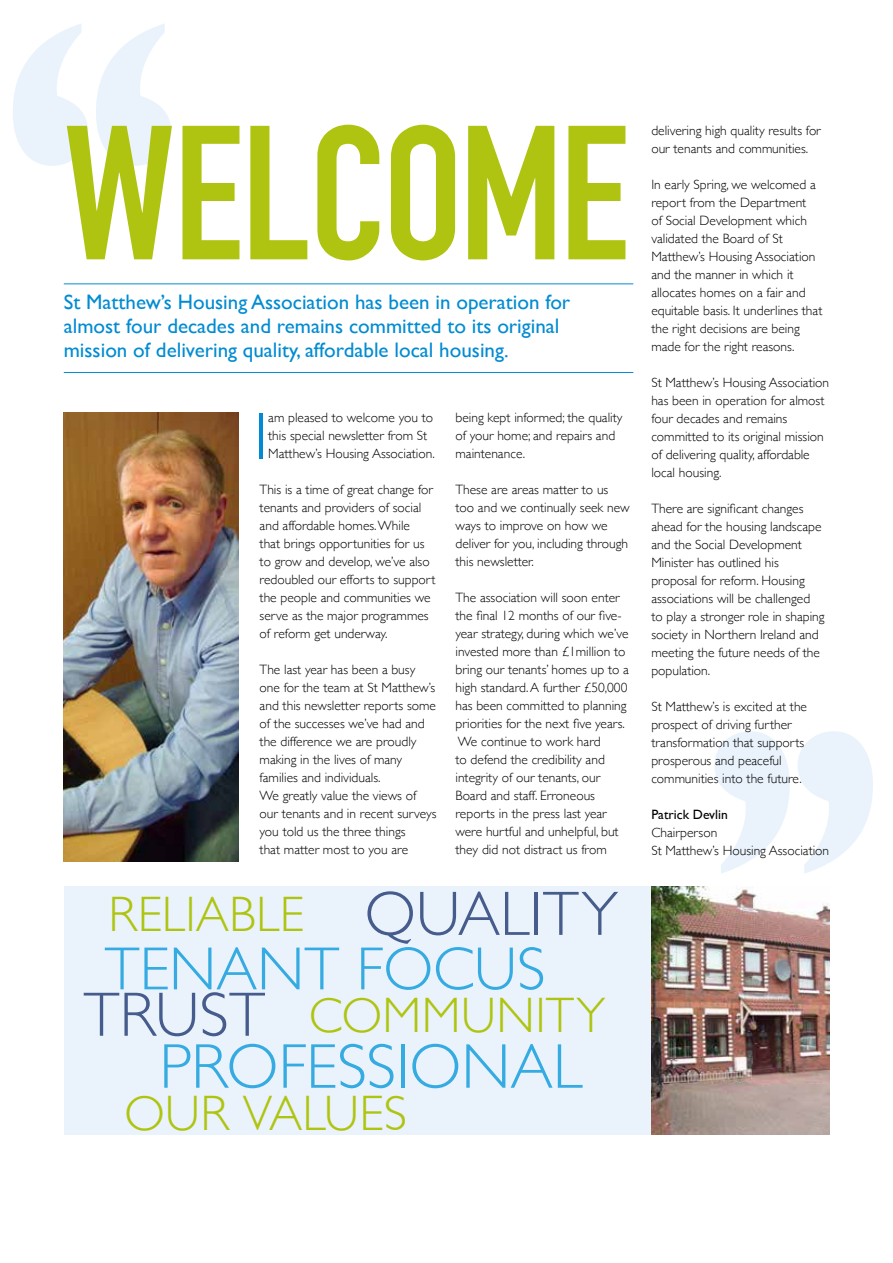
<style>
.page{position:relative;width:893px;height:1263px;background:#fff}
.page>*{position:absolute;margin:0;border:0;box-sizing:border-box;transform-origin:0 0}
.t1{font:700 187.5px "DIN Condensed";letter-spacing:-.01em;color:#afc410}
.t2{font:300 66.3px "Gill Sans";color:#008bd2}
.t3{font:300 63.6px "Gill Sans";color:#35abe2}
.t4{font:300 63px "Gill Sans";color:#455c8c}
.t5{font:300 61.2px "Gill Sans";color:#35abe2}
.t6{font:300 49.8px/98.1px "Gill Sans";letter-spacing:.005em;color:#afc410}
.t7{font:21px/24px "Gill Sans";color:#008bd2}
.t8{font:300 13.5px/18px "Gill Sans";color:#000}
.t9{font:13.5px "Gill Sans";color:#000}
</style>
<div class="page">
<div style="left:64px;top:887px;width:601px;height:248px;background:#eaf3fc"></div>
<svg style="left:13px;top:24px;width:158px;height:142px"></svg>
<svg style="left:714px;top:731px;width:159px;height:143px"></svg>
<hr style="left:64px;top:283px;width:569px;height:1px;background:#008bd2">
<hr style="left:64px;top:372px;width:569px;height:1px;background:#008bd2">
<img style="left:64px;top:413px;width:175px;height:448px">
<img style="left:651px;top:887px;width:178px;height:248px">
<h1 class="t1" style="left:64px;top:84px;width:566px">WELCOME</h1>
<h3 class="t7" style="left:64px;top:290px;width:508px">St Matthew’s Housing Association has been in operation for almost four decades and remains committed to its original mission of delivering quality, affordable local housing.</h3>
<h2 class="t2" style="left:254px;top:384px;width:15px">I</h2>
<p class="t8" style="left:268px;top:408px;width:168px">am pleased to welcome you to this special newsletter from St<br>Matthew’s Housing Association.</p>
<p class="t8" style="left:260px;top:480px;width:177px">This is a time of great change for tenants and providers of social and affordable homes. While<br>that brings opportunities for us to grow and develop, we’ve also redoubled our efforts to support the people and communities we serve as the major programmes of reform get underway.</p>
<p class="t8" style="left:260px;top:660px;width:179px">The last year has been a busy one for the team at St Matthew’s and this newsletter reports some of the successes we’ve had and the difference we are proudly making in the lives of many families and individuals.<br>We greatly value the views of our tenants and in recent surveys you told us the three things<br>that matter most to you are</p>
<p class="t8" style="left:455px;top:408px;width:169px">being kept informed; the quality of your home; and repairs and maintenance.</p>
<p class="t8" style="left:455px;top:480px;width:176px">These are areas matter to us too and we continually seek new ways to improve on how we deliver for you, including through this newsletter.</p>
<p class="t8" style="left:455px;top:588px;width:175px">The association will soon enter the final 12 months of our five&shy;year strategy, during which we’ve invested more than £1million to bring our tenants’ homes up to a high standard. A further £50,000 has been committed to planning priorities for the next five years.<br>We continue to work hard<br>to defend the credibility and integrity of our tenants, our<br>Board and staff. Erroneous reports in the press last year were hurtful and unhelpful, but they did not distract us from</p>
<h3 class="t4" style="left:364px;top:864px;width:255px">QUALITY</h3>
<h3 class="t5" style="left:105px;top:921px;width:443px">TENANT FOCUS</h3>
<h3 class="t6" style="left:108px;top:863px;width:197px">RELIABLE</h3>
<h3 class="t4" style="left:83px;top:965px;width:183px">TRUST</h3>
<h3 class="t3" style="left:159px;top:1017px;width:425px">PROFESSIONAL</h3>
<h3 class="t6" style="left:124px;top:964px;width:483px;text-indent:185px">COMMUNITY<br>OUR VALUES</h3>
<p class="t8" style="left:651px;top:121px;width:171px">delivering high quality results for our tenants and communities.</p>
<p class="t8" style="left:651px;top:175px;width:173px">In early Spring, we welcomed a report from the Department<br>of Social Development which validated the Board of St<br>Matthew’s Housing Association and the manner in which it allocates homes on a fair and equitable basis. It underlines that the right decisions are being made for the right reasons.</p>
<p class="t8" style="left:651px;top:373px;width:179px">St Matthew’s Housing Association has been in operation for almost four decades and remains committed to its original mission of delivering quality, affordable local housing.</p>
<p class="t8" style="left:651px;top:499px;width:175px">There are significant changes ahead for the housing landscape and the Social Development<br>Minister has outlined his proposal for reform. Housing associations will be challenged to play a stronger role in shaping society in Northern Ireland and meeting the future needs of the population.</p>
<p class="t8" style="left:651px;top:697px;width:157px">St Matthew’s is excited at the prospect of driving further transformation that supports prosperous and peaceful communities into the future.</p>
<p class="t9" style="left:651px;top:807px;width:78px">Patrick Devlin</p>
<p class="t8" style="left:651px;top:823px;width:179px">Chairperson<br>St Matthew’s Housing Association</p>
</div>
